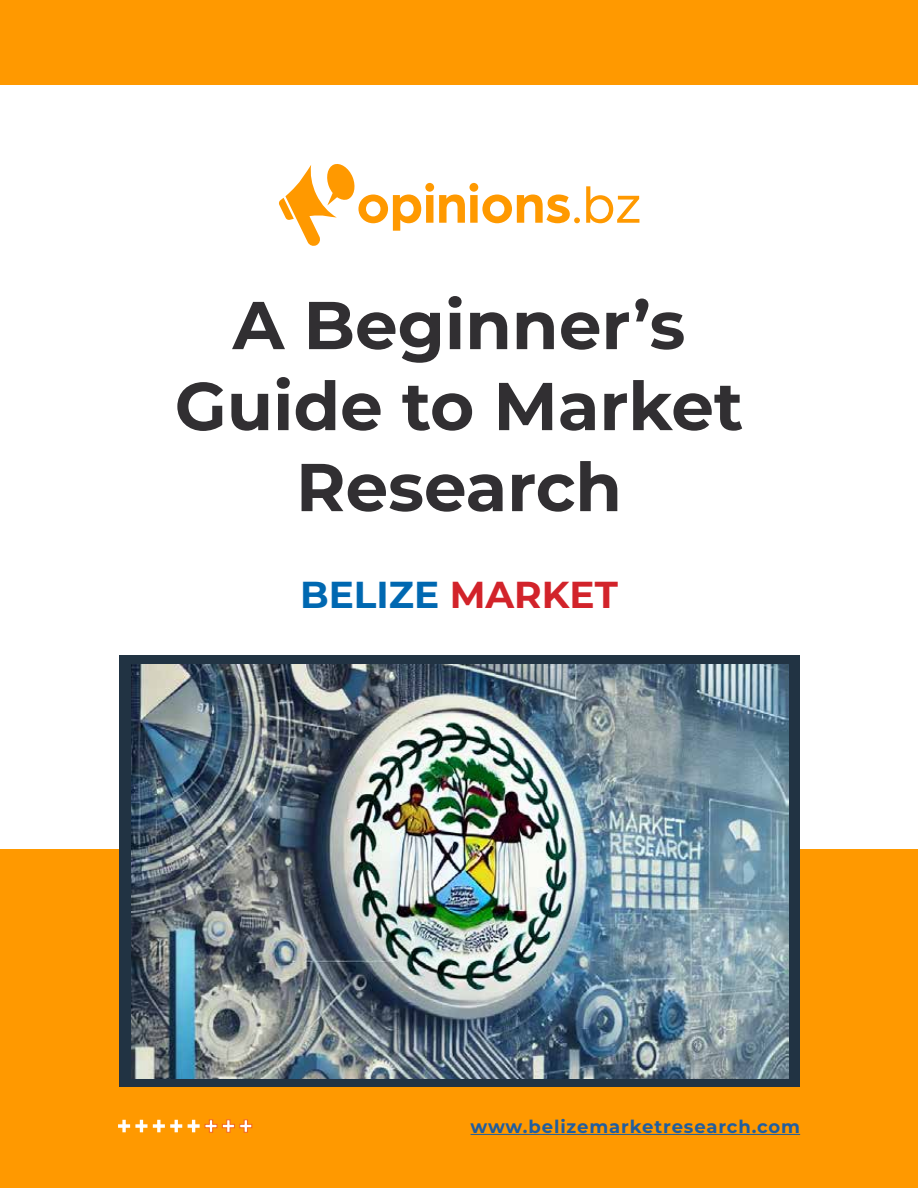
<style>
.page{position:relative;width:918px;height:1188px;background:#fff}
.page>*{position:absolute;margin:0;border:0;box-sizing:border-box;transform-origin:0 0}
.t1{font:700 67.5px/81px "Montserrat";color:#312f32;text-align:center}
.t2{font:700 37.5px "Montserrat";color:#0068b1}
.t3{font:700 18px "Montserrat";letter-spacing:.05em;color:#215e9e}
.s1{color:#d2232a}
</style>
<div class="page">
<div style="left:0;top:849px;width:918px;height:339px;background:#f90"></div>
<div style="left:120px;top:656px;width:680px;height:431px;background:#213343"></div>
<img style="left:131px;top:665px;width:658px;height:413px">
<svg style="left:118px;top:1119px;width:134px;height:14px"></svg>
<hr style="left:471px;top:1134px;width:329px;height:1px;background:#215e9e">
<div style="left:0;top:0;width:918px;height:84px;background:#f90"></div>
<svg style="left:586px;top:186px;width:53px;height:37px"></svg>
<svg style="left:279px;top:164px;width:301px;height:82px"></svg>
<p class="t1" style="left:175px;top:281px;width:570px">A Beginner’s<br>Guide to Market<br>Research</p>
<p class="t2" style="left:300px;top:568px;width:319px">BELIZE <span class="s1">MARKET</span></p>
<p class="t3" style="left:471px;top:1113px;width:331px">www.belizemarketresearch.com</p>
</div>
